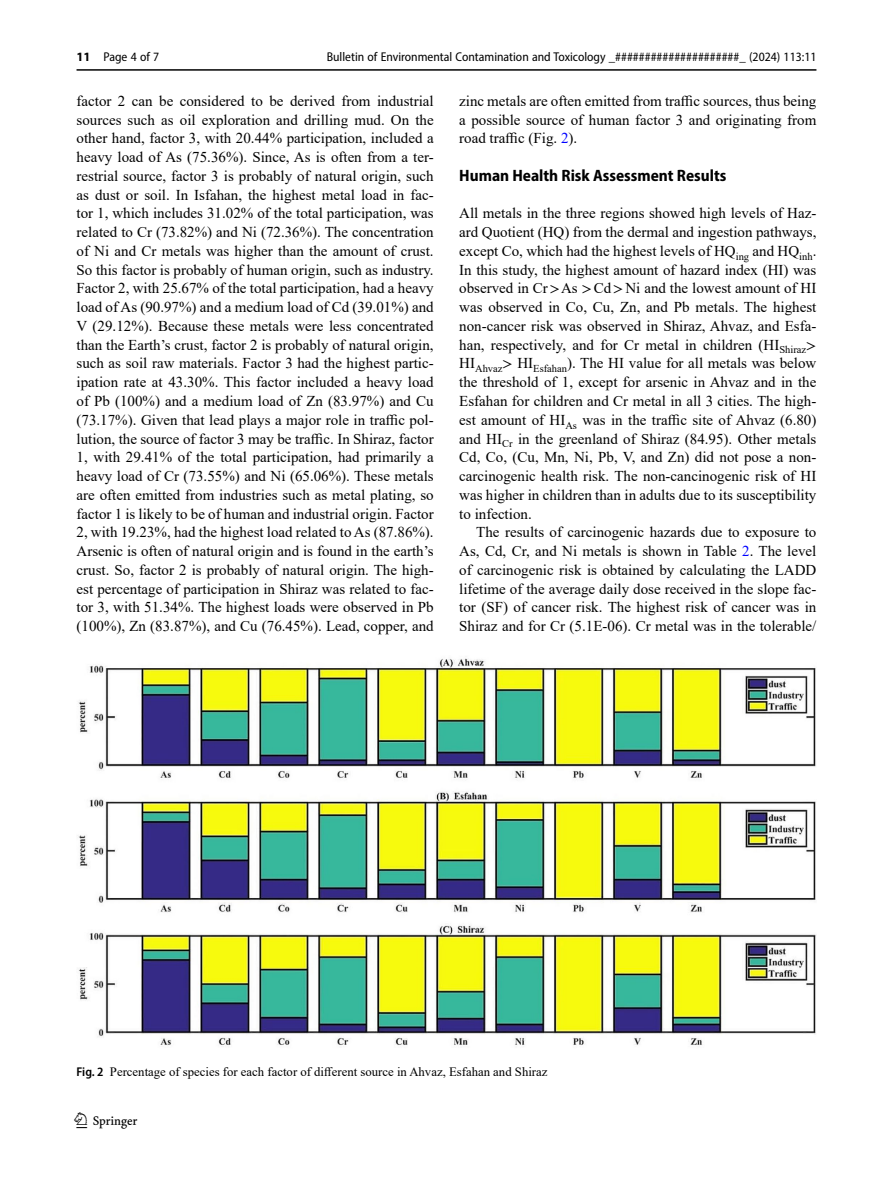
<style>
.page{position:relative;width:893px;height:1187px;background:#fff}
.page>*{position:absolute;margin:0;border:0;box-sizing:border-box;transform-origin:0 0}
.t1{font:22.5px "Springnew";color:#000}
.Head_2{font:700 semi-condensed 16.5px "Myriad Pro";color:#000}
.Body_Text{font:15px/18.8px "Times New Roman";color:#000;text-align:justify}
.Body_Text_Indent{font:15px/18.8px "Times New Roman";color:#000;text-align:justify}
.t2{font:semi-condensed 12.75px "Myriad Pro";color:#000}
.Figure_Caption{font:12.75px "Times New Roman";color:#000}
.s1{font-weight:700;font-stretch:normal}
.s2{color:#00f}
.s3{font-family:"STIX"}
.s4{font-family:"Myriad Pro";font-weight:600;font-stretch:semi-condensed}
</style>
<div class="page">
<hr style="left:77px;top:69px;width:739px;height:2px;background:#000">
<img style="left:78px;top:658px;width:738px;height:387px">
<p class="t2" style="left:77px;top:49px;width:84px"><span class="s1">11</span> Page 4 of 7</p>
<p class="t2" style="left:327px;top:49px;width:491px">Bulletin of Environmental Contamination and Toxicology _#####################_ (2024) 113:11</p>
<p class="Body_Text" style="left:459px;top:91px;width:359px">zinc metals are often emitted from traffic sources, thus being a possible source of human factor 3 and originating from road traffic (Fig. <span class="s2">2</span>).</p>
<p class="Head_2" style="left:459px;top:165px;width:269px">Human Health Risk Assessment Results</p>
<p class="Body_Text" style="left:459px;top:203px;width:359px">All metals in the three regions showed high levels of Haz&shy;ard Quotient (HQ) from the dermal and ingestion pathways, except Co, which had the highest levels of HQ<sub>ing</sub> and HQ<sub>inh</sub>.<br>In this study, the highest amount of hazard index (HI) was observed in Cr<span class="s3">&gt;</span>As <span class="s3">&gt;</span>Cd<span class="s3">&gt;</span>Ni and the lowest amount of HI was observed in Co, Cu, Zn, and Pb metals. The highest non-cancer risk was observed in Shiraz, Ahvaz, and Esfa&shy;han, respectively, and for Cr metal in children (HI<sub>Shiraz</sub><span class="s3">&gt; </span>HI<sub>Ahvaz</sub><span class="s3">&gt;</span> HI<sub>Esfahan</sub>). The HI value for all metals was below the threshold of 1, except for arsenic in Ahvaz and in the Esfahan for children and Cr metal in all 3 cities. The high&shy;est amount of HI<sub>As</sub> was in the traffic site of Ahvaz (6.80) and HI<sub>Cr</sub> in the greenland of Shiraz (84.95). Other metals Cd, Co, (Cu, Mn, Ni, Pb, V, and Zn) did not pose a non&shy;carcinogenic health risk. The non-cancinogenic risk of HI was higher in children than in adults due to its susceptibility to infection.</p>
<p class="Body_Text_Indent" style="left:459px;top:522px;width:359px;text-indent:17px">The results of carcinogenic hazards due to exposure to As, Cd, Cr, and Ni metals is shown in Table <span class="s2">2</span>. The level of carcinogenic risk is obtained by calculating the LADD lifetime of the average daily dose received in the slope fac&shy;tor (SF) of cancer risk. The highest risk of cancer was in Shiraz and for Cr (5.1E-06). Cr metal was in the tolerable/</p>
<p class="Body_Text" style="left:77px;top:91px;width:359px">factor 2 can be considered to be derived from industrial sources such as oil exploration and drilling mud. On the other hand, factor 3, with 20.44% participation, included a heavy load of As (75.36%). Since, As is often from a ter&shy;restrial source, factor 3 is probably of natural origin, such as dust or soil. In Isfahan, the highest metal load in fac&shy;tor 1, which includes 31.02% of the total participation, was related to Cr (73.82%) and Ni (72.36%). The concentration of Ni and Cr metals was higher than the amount of crust.<br>So this factor is probably of human origin, such as industry.<br>Factor 2, with 25.67% of the total participation, had a heavy load of As (90.97%) and a medium load of Cd (39.01%) and V (29.12%). Because these metals were less concentrated than the Earth’s crust, factor 2 is probably of natural origin, such as soil raw materials. Factor 3 had the highest partic&shy;ipation rate at 43.30%. This factor included a heavy load of Pb (100%) and a medium load of Zn (83.97%) and Cu (73.17%). Given that lead plays a major role in traffic pol&shy;lution, the source of factor 3 may be traffic. In Shiraz, factor 1, with 29.41% of the total participation, had primarily a heavy load of Cr (73.55%) and Ni (65.06%). These metals are often emitted from industries such as metal plating, so factor 1 is likely to be of human and industrial origin. Factor 2, with 19.23%, had the highest load related to As (87.86%).<br>Arsenic is often of natural origin and is found in the earth’s crust. So, factor 2 is probably of natural origin. The high&shy;est percentage of participation in Shiraz was related to fac&shy;tor 3, with 51.34%. The highest loads were observed in Pb (100%), Zn (83.87%), and Cu (76.45%). Lead, copper, and</p>
<p class="Figure_Caption" style="left:77px;top:1062px;width:472px"><span class="s4">Fig. 2</span> Percentage of species for each factor of different source in Ahvaz, Esfahan and Shiraz</p>
<h1 class="t1" style="left:77px;top:1107px;width:63px">1 3</h1>
</div>
